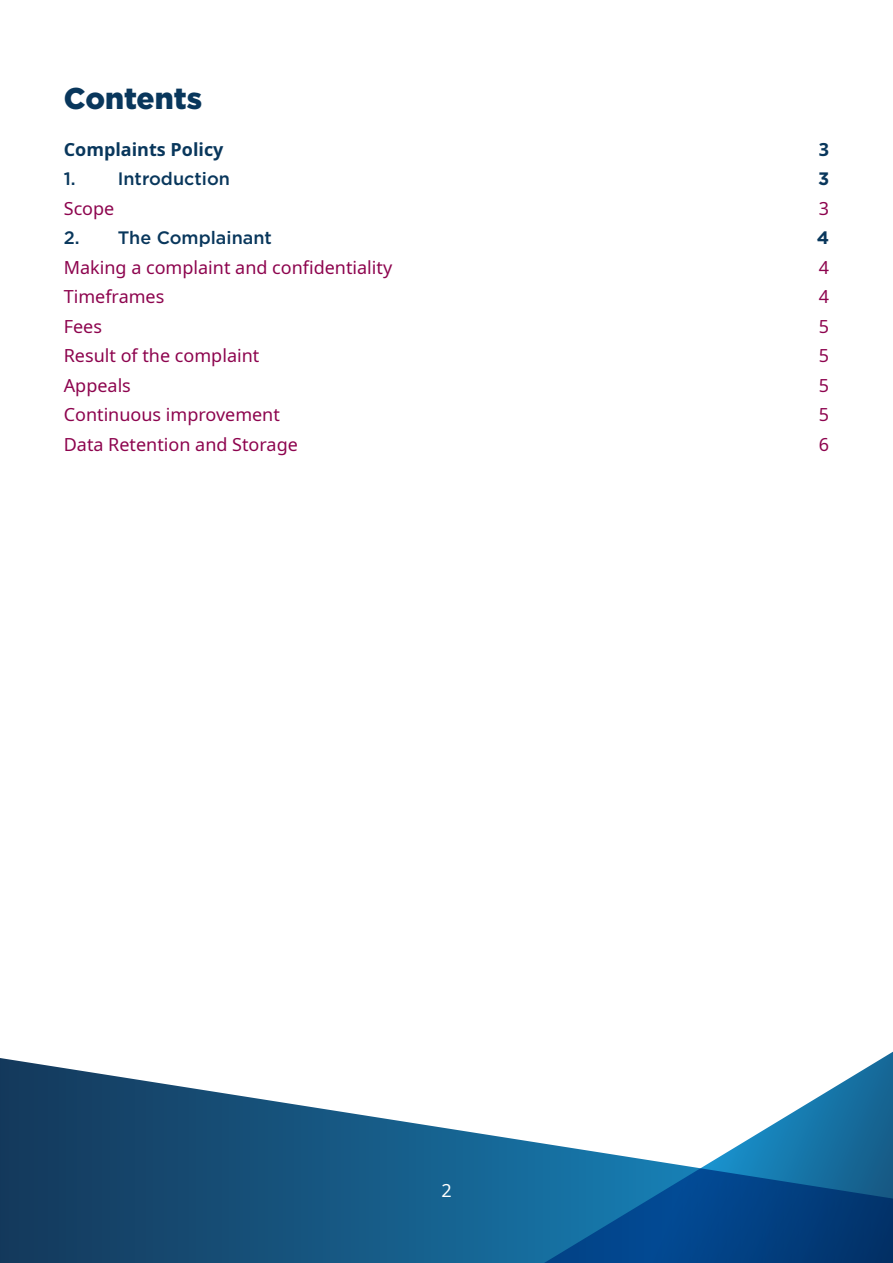
<style>
.page{position:relative;width:893px;height:1263px;background:#fff}
.page>*{position:absolute;margin:0;border:0;box-sizing:border-box;transform-origin:0 0}
.t1{font:900 30px "Gotham";color:#09375c}
.t2{font:18px "Noto Sans";color:#8d044e}
.t3{font:500 18px "Gotham";color:#09375c}
.t4{font:700 18px "Noto Sans";color:#09375c}
.t5{font:700 18px "Gotham";color:#09375c}
.t6{font:18px "Noto Sans";color:#fff}
</style>
<div class="page">
<svg style="left:0;top:1056px;width:893px;height:207px"></svg>
<h1 class="t1" style="left:64px;top:78px;width:140px">Contents</h1>
<p class="t4" style="left:64px;top:136px;width:161px">Complaints Policy</p>
<p class="t4" style="left:819px;top:136px;width:12px">3</p>
<p class="t3" style="left:64px;top:167px;width:168px">1. Introduction</p>
<p class="t5" style="left:818px;top:167px;width:13px">3</p>
<p class="t2" style="left:64px;top:195px;width:52px">Scope</p>
<p class="t2" style="left:819px;top:195px;width:12px">3</p>
<p class="t3" style="left:64px;top:226px;width:210px">2. The Complainant</p>
<p class="t5" style="left:817px;top:226px;width:14px">4</p>
<p class="t2" style="left:64px;top:254px;width:330px">Making a complaint and confidentiality</p>
<p class="t2" style="left:819px;top:254px;width:12px">4</p>
<p class="t2" style="left:64px;top:284px;width:102px">Timeframes</p>
<p class="t2" style="left:819px;top:284px;width:12px">4</p>
<p class="t2" style="left:64px;top:313px;width:40px">Fees</p>
<p class="t2" style="left:819px;top:313px;width:12px">5</p>
<p class="t2" style="left:64px;top:343px;width:197px">Result of the complaint</p>
<p class="t2" style="left:819px;top:343px;width:12px">5</p>
<p class="t2" style="left:64px;top:372px;width:69px">Appeals</p>
<p class="t2" style="left:819px;top:372px;width:12px">5</p>
<p class="t2" style="left:64px;top:402px;width:218px">Continuous improvement</p>
<p class="t2" style="left:819px;top:402px;width:12px">5</p>
<p class="t2" style="left:64px;top:431px;width:236px">Data Retention and Storage</p>
<p class="t2" style="left:819px;top:431px;width:12px">6</p>
<p class="t6" style="left:441px;top:1178px;width:12px">2</p>
</div>
